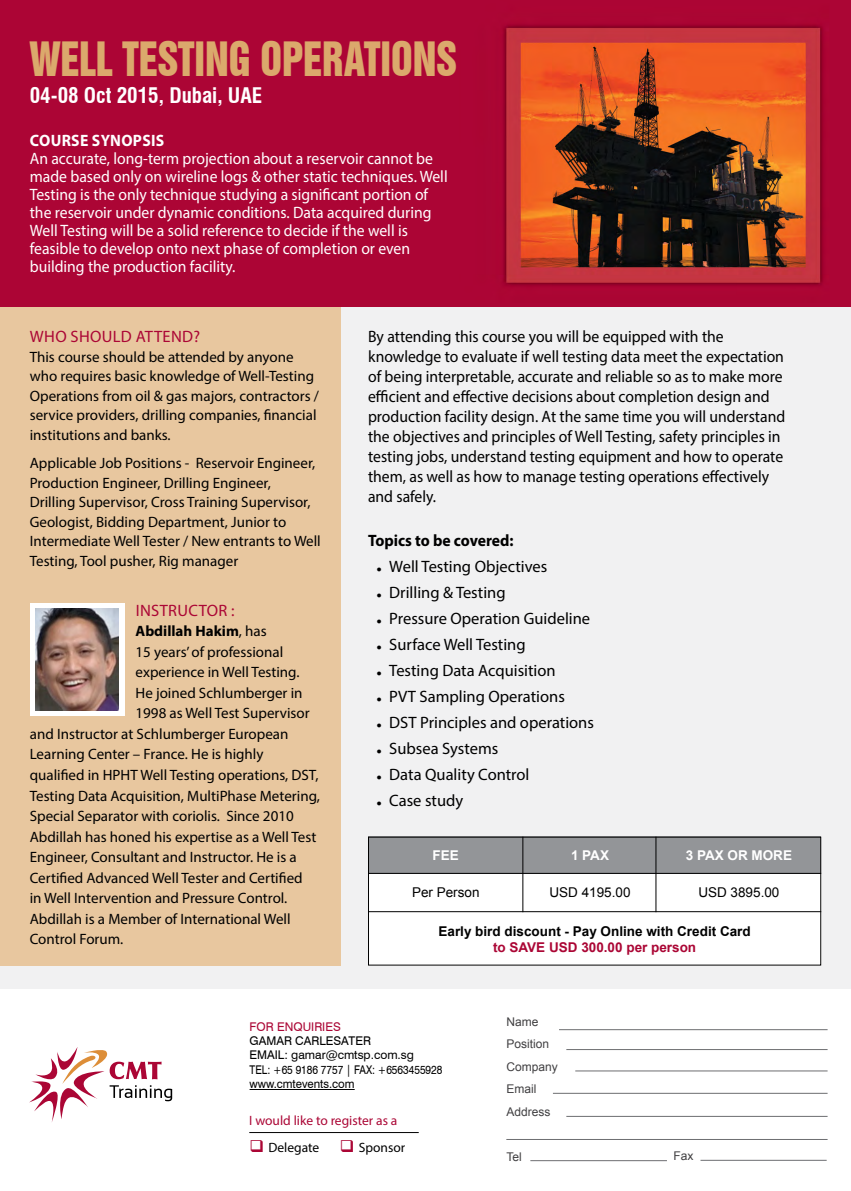
<style>
.page{position:relative;width:851px;height:1191px;background:#fff}
.page>*{position:absolute;margin:0;border:0;box-sizing:border-box;transform-origin:0 0}
.t1{font:43.35px "Swiss 921 BT Regular A";color:#dba96c;scale:.9 1}
.t2{font:700 condensed 21px "Swiss 721 BT";color:#fff}
.t3{font:16.5px/20px "Myriad Pro";color:#000;scale:.95 1}
.t4{font:16.5px/18px "Myriad Pro";color:#fff;scale:.95 1}
.t5{font:16.5px "Myriad Pro";color:#000}
.t6{font:16.5px "Myriad Pro";letter-spacing:.02em;color:#ab0635}
.t7{font:700 16.5px "Myriad Pro";color:#000;scale:.95 1}
.t8{font:700 16.5px "Myriad Pro";letter-spacing:.02em;color:#fff;scale:.95 1}
.t9{font:15px/19.5px "Myriad Pro";color:#000}
.t10{font:700 15px "Myriad Pro";color:#000}
.t11{font:700 13.5px "Arial";color:#000}
.t12{font:13.5px "Arial";color:#000}
.t13{font:700 13.5px "Arial";color:#ab0635}
.t14{font:13.5px "Myriad Pro";color:#ab0635}
.t15{font:13.5px "Myriad Pro";color:#000}
.t16{font:700 13.5px "Arial";letter-spacing:.085em;color:#fff}
.t17{font:700 13.5px "Arial";color:#fff}
.t18{font:12px/14.4px "Swiss 721 BT";color:#000}
.t19{font:12px/22.5px "Arial";color:#414042}
.t20{font:12px "Swiss 721 BT";color:#ab0635}
.s1{font-weight:400}
.s2{font-family:"Arial";font-size:9px}
.s3{color:#ab0635}
</style>
<div class="page">
<div style="left:0;top:2px;width:850px;height:1189px;background:#f1f1f2"></div>
<div style="left:0;top:306px;width:340px;height:659px;background:#e8c79f"></div>
<div style="left:0;top:0;width:850px;height:306px;background:#ab0635"></div>
<img style="left:503px;top:25px;width:321px;height:261px">
<div style="left:30px;top:603px;width:94px;height:112px;background:#fff"></div>
<img style="left:35px;top:608px;width:84px;height:102px">
<div style="left:368px;top:873px;width:453px;height:92px;background:#fff"></div>
<div style="left:368px;top:836px;width:155px;height:38px;background:#939598"></div>
<div style="left:656px;top:836px;width:165px;height:38px;background:#939598"></div>
<div style="left:523px;top:836px;width:133px;height:38px;background:#939598"></div>
<hr style="left:368px;top:911px;width:453px;height:1px;background:#000">
<hr style="left:368px;top:873px;width:453px;height:1px;background:#000">
<hr style="left:522px;top:836px;width:1px;height:76px;background:#000">
<hr style="left:655px;top:836px;width:1px;height:76px;background:#000">
<div style="left:368px;top:836px;width:453px;height:129px;border:1px solid #000"></div>
<div style="left:0;top:989px;width:850px;height:202px;background:#fff"></div>
<svg style="left:29px;top:1047px;width:143px;height:75px"></svg>
<hr style="left:530px;top:1160px;width:136px;height:1px;background:#6d6e71">
<hr style="left:559px;top:1029px;width:268px;height:1px;background:#6d6e71">
<hr style="left:566px;top:1049px;width:261px;height:1px;background:#6d6e71">
<hr style="left:575px;top:1070px;width:252px;height:1px;background:#6d6e71">
<hr style="left:553px;top:1093px;width:274px;height:1px;background:#6d6e71">
<hr style="left:566px;top:1116px;width:261px;height:1px;background:#6d6e71">
<hr style="left:506px;top:1139px;width:321px;height:1px;background:#6d6e71">
<hr style="left:700px;top:1160px;width:126px;height:1px;background:#6d6e71">
<hr style="left:249px;top:1089px;width:105px;height:1px;background:#000">
<hr style="left:249px;top:1132px;width:169px;height:1px;background:#000">
<h1 class="t1" style="left:30px;top:30px;width:476px">WELL TESTING OPERATIONS</h1>
<h2 class="t2" style="left:30px;top:83px;width:234px">04-08 Oct 2015, Dubai, UAE</h2>
<p class="t8" style="left:30px;top:132px;width:143px">Course Synopsis</p>
<p class="t4" style="left:30px;top:150px;width:441px">An accurate, long-term projection about a reservoir cannot be made based only on wireline logs &amp; other static techniques. Well Testing is the only technique studying a significant portion of the reservoir under dynamic conditions. Data acquired during Well Testing will be a solid reference to decide if the well is feasible to develop onto next phase of completion or even building the production facility.</p>
<p class="t6" style="left:30px;top:326px;width:172px">Who should attend?</p>
<p class="t9" style="left:30px;top:346px;width:290px">This course should be attended by anyone who requires basic knowledge of Well-Testing Operations from oil &amp; gas majors, contractors / service providers, drilling companies, financial institutions and banks.</p>
<p class="t9" style="left:30px;top:453px;width:292px">Applicable Job Positions - Reservoir Engineer, Production Engineer, Drilling Engineer,<br>Drilling Supervisor, Cross Training Supervisor, Geologist, Bidding Department, Junior to Intermediate Well Tester / New entrants to Well Testing, Tool pusher, Rig manager</p>
<p class="t6" style="left:136px;top:600px;width:100px">Instructor :</p>
<p class="t10" style="left:136px;top:622px;width:133px">Abdillah Hakim<span class="s1">, has</span></p>
<p class="t9" style="left:136px;top:641px;width:149px">15 years’ of professional</p>
<p class="t9" style="left:136px;top:662px;width:165px">experience in Well Testing.</p>
<p class="t9" style="left:136px;top:683px;width:168px">He joined Schlumberger in</p>
<p class="t9" style="left:136px;top:703px;width:175px">1998 as Well Test Supervisor</p>
<p class="t9" style="left:30px;top:724px;width:260px">and Instructor at Schlumberger European</p>
<p class="t9" style="left:30px;top:744px;width:235px">Learning Center – France. He is highly</p>
<p class="t9" style="left:30px;top:765px;width:290px">qualified in HPHT Well Testing operations, DST,</p>
<p class="t9" style="left:30px;top:785px;width:291px">Testing Data Acquisition, MultiPhase Metering,</p>
<p class="t9" style="left:30px;top:806px;width:265px">Special Separator with coriolis. Since 2010</p>
<p class="t9" style="left:30px;top:826px;width:288px">Abdillah has honed his expertise as a Well Test</p>
<p class="t9" style="left:30px;top:847px;width:268px">Engineer, Consultant and Instructor. He is a</p>
<p class="t9" style="left:30px;top:867px;width:274px">Certified Advanced Well Tester and Certified</p>
<p class="t9" style="left:30px;top:888px;width:259px">in Well Intervention and Pressure Control.</p>
<p class="t9" style="left:30px;top:908px;width:262px">Abdillah is a Member of International Well</p>
<p class="t9" style="left:30px;top:929px;width:95px">Control Forum.</p>
<p class="t3" style="left:368px;top:326px;width:440px">By attending this course you will be equipped with the knowledge to evaluate if well testing data meet the expectation of being interpretable, accurate and reliable so as to make more efficient and effective decisions about completion design and production facility design. At the same time you will understand the objectives and principles of Well Testing, safety principles in testing jobs, understand testing equipment and how to operate them, as well as how to manage testing operations effectively and safely.</p>
<p class="t7" style="left:368px;top:531px;width:155px">Topics to be covered:</p>
<p class="t5" style="left:376px;top:556px;width:172px"><span class="s2">●</span> Well Testing Objectives</p>
<p class="t5" style="left:376px;top:582px;width:130px"><span class="s2">●</span> Drilling &amp; Testing</p>
<p class="t5" style="left:376px;top:608px;width:215px"><span class="s2">●</span> Pressure Operation Guideline</p>
<p class="t5" style="left:376px;top:634px;width:150px"><span class="s2">●</span> Surface Well Testing</p>
<p class="t5" style="left:376px;top:660px;width:180px"><span class="s2">●</span> Testing Data Acquisition</p>
<p class="t5" style="left:376px;top:686px;width:190px"><span class="s2">●</span> PVT Sampling Operations</p>
<p class="t5" style="left:376px;top:712px;width:23px"><span class="s2">●</span> DST</p>
<p class="t5" style="left:420px;top:712px;width:175px">Principles and operations</p>
<p class="t5" style="left:376px;top:738px;width:123px"><span class="s2">●</span> Subsea Systems</p>
<p class="t5" style="left:376px;top:764px;width:154px"><span class="s2">●</span> Data Quality Control</p>
<p class="t5" style="left:376px;top:790px;width:88px"><span class="s2">●</span> Case study</p>
<p class="t16" style="left:685px;top:846px;width:108px">3 Pax or more</p>
<p class="t12" style="left:698px;top:884px;width:83px">USD 3895.00</p>
<p class="t17" style="left:571px;top:846px;width:40px">1 Pax</p>
<p class="t12" style="left:549px;top:884px;width:83px">USD 4195.00</p>
<p class="t17" style="left:432px;top:846px;width:28px">Fee</p>
<p class="t12" style="left:412px;top:884px;width:69px">Per Person</p>
<p class="t11" style="left:438px;top:922px;width:314px">Early bird discount - Pay Online with Credit Card</p>
<p class="t13" style="left:493px;top:938px;width:205px">to SAVE USD 300.00 per person</p>
<p class="t20" style="left:249px;top:1019px;width:93px">FOR enquiries</p>
<p class="t18" style="left:249px;top:1033px;width:194px">Gamar Car lesater<br>Email: gamar@cmtsp.com.sg<br>Tel: +65 9186 7757 | Fax: +6563455928 www.cmtevents.com</p>
<p class="t14" style="left:249px;top:1112px;width:150px">I would like to register as a</p>
<p class="t15" style="left:249px;top:1138px;width:157px"><span class="s3">❑</span> Delegate <span class="s3">❑</span> Sponsor</p>
<p class="t19" style="left:506px;top:1010px;width:53px">Name<br>Position<br>Company<br>Email<br>Address</p>
<p class="t19" style="left:506px;top:1145px;width:17px">Tel</p>
<p class="t19" style="left:673px;top:1144px;width:22px">Fax</p>
</div>
